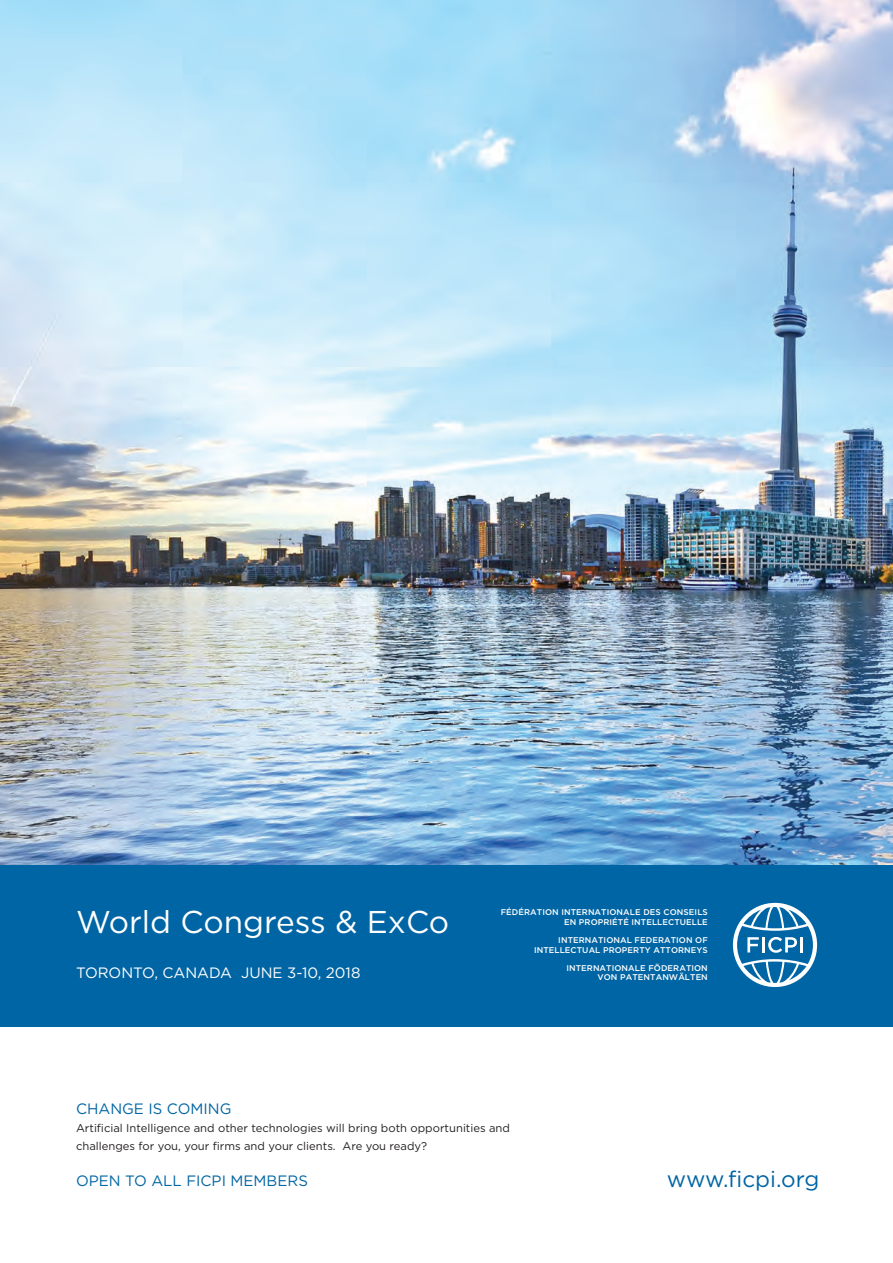
<style>
.page{position:relative;width:893px;height:1263px;background:#fff}
.page>*{position:absolute;margin:0;border:0;box-sizing:border-box;transform-origin:0 0}
.t1{font:31.5px "Gotham";color:#fff}
.t2{font:22.5px "Gotham";letter-spacing:-.005em;color:#0065a4}
.Heading_2__Caps{font:15px "Gotham";color:#0065a4}
.t3{font:15px "Gotham";color:#fff}
.Body__No_space_after{font:11.25px/18px "Gotham";color:#231f20}
.t4{font:500 8.25px/9.8px "Gotham HTF";letter-spacing:.01em;color:#fff;text-align:right}
</style>
<div class="page">
<div style="left:0;top:864px;width:893px;height:162px;background:#0065a4"></div>
<img style="left:0;top:0;width:893px;height:864px">
<svg style="left:733px;top:903px;width:84px;height:84px"></svg>
<p class="t1" style="left:76px;top:901px;width:375px">World Congress &amp; ExCo</p>
<p class="t3" style="left:76px;top:963px;width:286px">TORONTO, CANADA JUNE 3-10, 2018</p>
<p class="t4" style="left:501px;top:907px;width:209px">FÉDÉRATION INTERNATIONALE DES CONSEILS<br>EN PROPRIÉTÉ INTELLECTUELLE</p>
<p class="t4" style="left:534px;top:935px;width:175px">INTERNATIONAL FEDERATION OF<br>INTELLECTUAL PROPERTY ATTORNEYS</p>
<p class="t4" style="left:566px;top:963px;width:143px">INTERNATIONALE FÖDERATION<br>VON PATENTANWÄLTEN</p>
<p class="Heading_2__Caps" style="left:76px;top:1099px;width:157px">CHANGE IS COMING</p>
<p class="Body__No_space_after" style="left:76px;top:1119px;width:435px">Artificial Intelligence and other technologies will bring both opportunities and challenges for you, your firms and your clients. Are you ready?</p>
<p class="Heading_2__Caps" style="left:76px;top:1171px;width:233px">OPEN TO ALL FICPI MEMBERS</p>
<p class="t2" style="left:667px;top:1165px;width:154px">www.ficpi.org</p>
</div>
